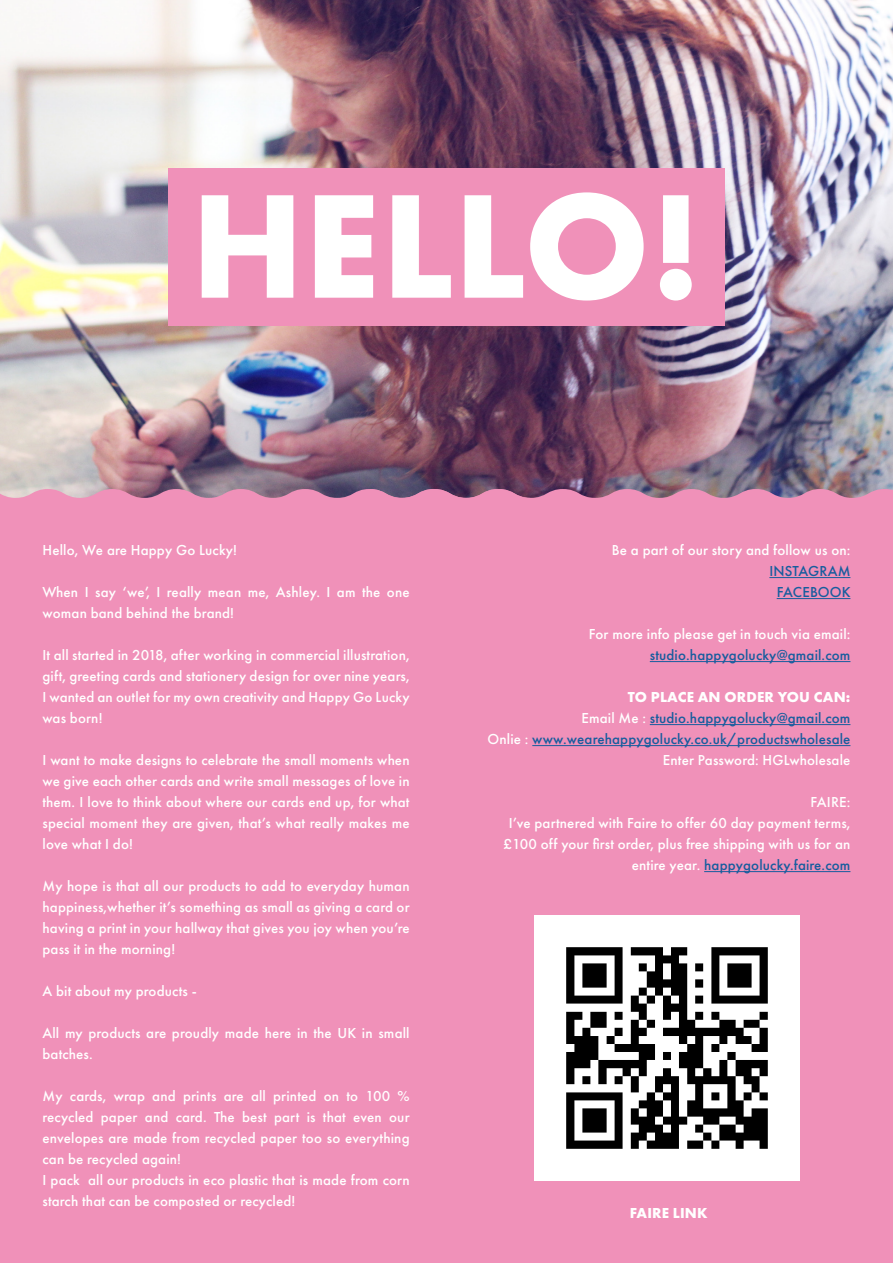
<style>
.page{position:relative;width:893px;height:1263px;background:#fff}
.page>*{position:absolute;margin:0;border:0;box-sizing:border-box;transform-origin:0 0}
.t1{font:700 135.9px "Futura";color:#fff}
.t2{font:500 15px/21px "Futura PT";letter-spacing:.01em;color:#fff;text-align:justify}
.t3{font:500 15px/21px "Futura PT";letter-spacing:.01em;color:#175d9e;text-align:right}
.t4{font:700 15px "Futura PT";letter-spacing:.01em;color:#fff}
.s1{color:#fff}
.s2{color:#175d9e}
</style>
<div class="page">
<div style="left:0;top:505px;width:893px;height:758px;background:#f091b9"></div>
<img style="left:0;top:0;width:893px;height:489px">
<div style="left:168px;top:168px;width:557px;height:157px;background:#f091b9"></div>
<svg style="left:0;top:489px;width:367px;height:16px;background:#d58dae"></svg>
<svg style="left:367px;top:489px;width:526px;height:90px"></svg>
<hr style="left:769px;top:577px;width:81px;height:1px;background:#175d9e">
<hr style="left:777px;top:598px;width:73px;height:1px;background:#175d9e">
<hr style="left:650px;top:661px;width:200px;height:1px;background:#175d9e">
<hr style="left:650px;top:724px;width:200px;height:1px;background:#175d9e">
<hr style="left:532px;top:745px;width:318px;height:1px;background:#175d9e">
<hr style="left:704px;top:871px;width:146px;height:1px;background:#175d9e">
<img style="left:534px;top:916px;width:265px;height:265px">
<p class="t1" style="left:191px;top:148px;width:513px">HELLO!</p>
<p class="t2" style="left:43px;top:540px;width:196px">Hello, We are Happy Go Lucky!</p>
<p class="t2" style="left:43px;top:582px;width:369px">When I say ‘we’, I really mean me, Ashley. I am the one woman band behind the brand!</p>
<p class="t2" style="left:43px;top:645px;width:369px">It all started in 2018, after working in commercial illustration, gift, greeting cards and stationery design for over nine years, I wanted an outlet for my own creativity and Happy Go Lucky was born!</p>
<p class="t2" style="left:43px;top:750px;width:369px">I want to make designs to celebrate the small moments when we give each other cards and write small messages of love in them. I love to think about where our cards end up, for what special moment they are given, that’s what really makes me love what I do!</p>
<p class="t2" style="left:43px;top:876px;width:369px">My hope is that all our products to add to everyday human happiness,whether it’s something as small as giving a card or having a print in your hallway that gives you joy when you’re pass it in the morning!</p>
<p class="t2" style="left:43px;top:981px;width:156px">A bit about my products -</p>
<p class="t2" style="left:43px;top:1023px;width:369px">All my products are proudly made here in the UK in small batches.</p>
<p class="t2" style="left:43px;top:1086px;width:369px">My cards, wrap and prints are all printed on to 100 % recycled paper and card. The best part is that even our envelopes are made from recycled paper too so everything can be recycled again!</p>
<p class="t2" style="left:43px;top:1170px;width:369px">I pack all our products in eco plastic that is made from corn starch that can be composted or recycled!</p>
<p class="t2" style="left:612px;top:540px;width:240px">Be a part of our story and follow us on:</p>
<p class="t3" style="left:769px;top:561px;width:83px">INSTAGRAM</p>
<p class="t3" style="left:777px;top:582px;width:75px">FACEBOOK</p>
<p class="t2" style="left:589px;top:624px;width:263px">For more info please get in touch via email:</p>
<p class="t3" style="left:650px;top:645px;width:202px">studio.happygolucky@gmail.com</p>
<p class="t4" style="left:628px;top:687px;width:224px">TO PLACE AN ORDER YOU CAN:</p>
<p class="t3" style="left:581px;top:708px;width:271px"><span class="s1">Email Me :</span> studio.happygolucky@gmail.com</p>
<p class="t3" style="left:487px;top:729px;width:364px"><span class="s1">Onlie :</span> www.wearehappygolucky.co.uk/productswholesale<br><span class="s1">Enter Password: HGLwholesale</span></p>
<p class="t2" style="left:810px;top:792px;width:41px">FAIRE:</p>
<p class="t2" style="left:504px;top:813px;width:348px;text-align:right">I’ve partnered with Faire to offer 60 day payment terms, £100 off your first order, plus free shipping with us for an entire year. <span class="s2">happygolucky.faire.com</span></p>
<p class="t4" style="left:630px;top:1203px;width:79px">FAIRE LINK</p>
</div>
